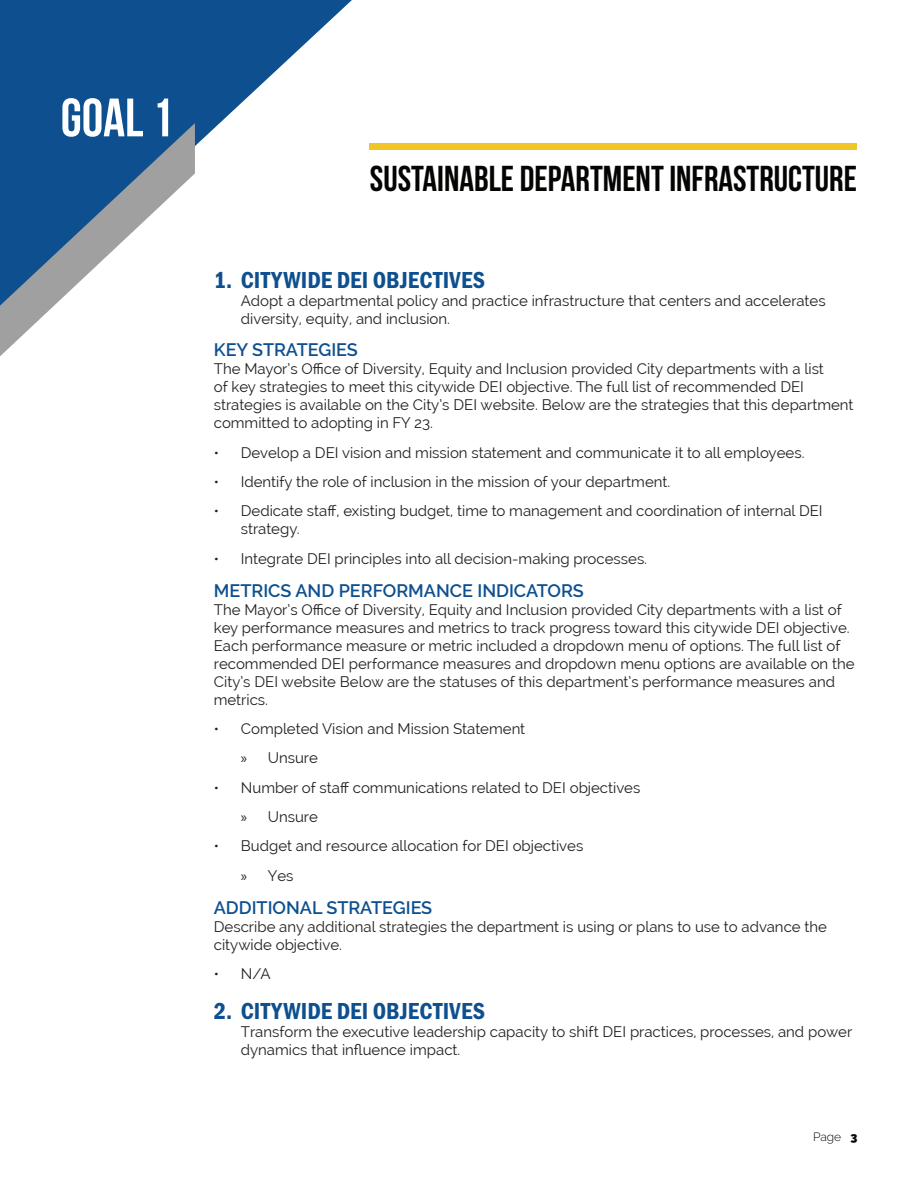
<style>
.page{position:relative;width:918px;height:1188px;background:#fff}
.page>*{position:absolute;margin:0;border:0;box-sizing:border-box;transform-origin:0 0}
.t1{font:700 54px "Bebas Neue";color:#fff}
.t2{font:700 36px "Bebas Neue";color:#040503}
.t3{font:24px "Franklin Gothic URW Con Dem";letter-spacing:.01em;color:#0e508f}
.t4{font:600 18px "Raleway";color:#0e508f}
.t5{font:15px/18px "Raleway";color:#231f20}
.t6{font:300 12px "Raleway";color:#040503}
.s1{font-family:"Myriad Pro"}
.s2{font-weight:900}
</style>
<div class="page">
<svg style="left:0;top:0;width:352px;height:146px;fill:#0e508f"></svg>
<div style="left:370px;top:144px;width:487px;height:6px;background:#f1c527"></div>
<svg style="left:0;top:123px;width:195px;height:233px"></svg>
<p class="t1" style="left:61px;top:88px;width:114px">Goal 1</p>
<p class="t2" style="left:370px;top:159px;width:489px">SUSTAINABLE DEPARTMENT INFRASTRUCTURE</p>
<p class="t3" style="left:214px;top:263px;width:273px">1. CITYWIDE DEI OBJECTIVES</p>
<p class="t5" style="left:241px;top:291px;width:586px">Adopt a departmental policy and practice infrastructure that centers and accelerates diversity, equity, and inclusion.</p>
<p class="t4" style="left:214px;top:340px;width:146px">KEY STRATEGIES</p>
<p class="t5" style="left:214px;top:360px;width:641px">The Mayor’s Office of Diversity, Equity and Inclusion provided City departments with a list<br>of key strategies to meet this citywide DEI objective. The full list of recommended DEI strategies is available on the City’s DEI website. Below are the strategies that this department committed to adopting in FY 23.</p>
<p class="t5" style="left:214px;top:443px;width:592px">• Develop a DEI vision and mission statement and communicate it to all employees.</p>
<p class="t5" style="left:214px;top:473px;width:458px">• Identify the role of inclusion in the mission of your department.</p>
<p class="t5" style="left:241px;top:502px;width:583px;text-indent:-27px">• Dedicate staff, existing budget, time to management and coordination of internal DEI strategy.</p>
<p class="t5" style="left:214px;top:550px;width:435px">• Integrate DEI principles into all decision-making processes.</p>
<p class="t4" style="left:214px;top:580px;width:372px">METRICS AND PERFORMANCE INDICATORS</p>
<p class="t5" style="left:214px;top:600px;width:642px">The Mayor’s Office of Diversity, Equity and Inclusion provided City departments with a list of key performance measures and metrics to track progress toward this citywide DEI objective.<br>Each performance measure or metric included a dropdown menu of options. The full list of recommended DEI performance measures and dropdown menu options are available on the City’s DEI website Below are the statuses of this department’s performance measures and metrics.</p>
<p class="t5" style="left:214px;top:720px;width:313px">• Completed Vision and Mission Statement</p>
<p class="t5" style="left:241px;top:749px;width:79px"><span class="s1">»</span> Unsure</p>
<p class="t5" style="left:214px;top:778px;width:428px">• Number of staff communications related to DEI objectives</p>
<p class="t5" style="left:241px;top:808px;width:79px"><span class="s1">»</span> Unsure</p>
<p class="t5" style="left:214px;top:837px;width:371px">• Budget and resource allocation for DEI objectives</p>
<p class="t5" style="left:241px;top:866px;width:54px"><span class="s1">»</span> Yes</p>
<p class="t4" style="left:214px;top:897px;width:220px">ADDITIONAL STRATEGIES</p>
<p class="t5" style="left:214px;top:917px;width:615px">Describe any additional strategies the department is using or plans to use to advance the citywide objective.</p>
<p class="t5" style="left:214px;top:965px;width:58px">• N/A</p>
<p class="t3" style="left:214px;top:995px;width:273px">2. CITYWIDE DEI OBJECTIVES</p>
<p class="t5" style="left:241px;top:1023px;width:613px">Transform the executive leadership capacity to shift DEI practices, processes, and power dynamics that influence impact.</p>
<p class="t6" style="left:813px;top:1130px;width:46px">Page <span class="s2">3</span></p>
</div>
